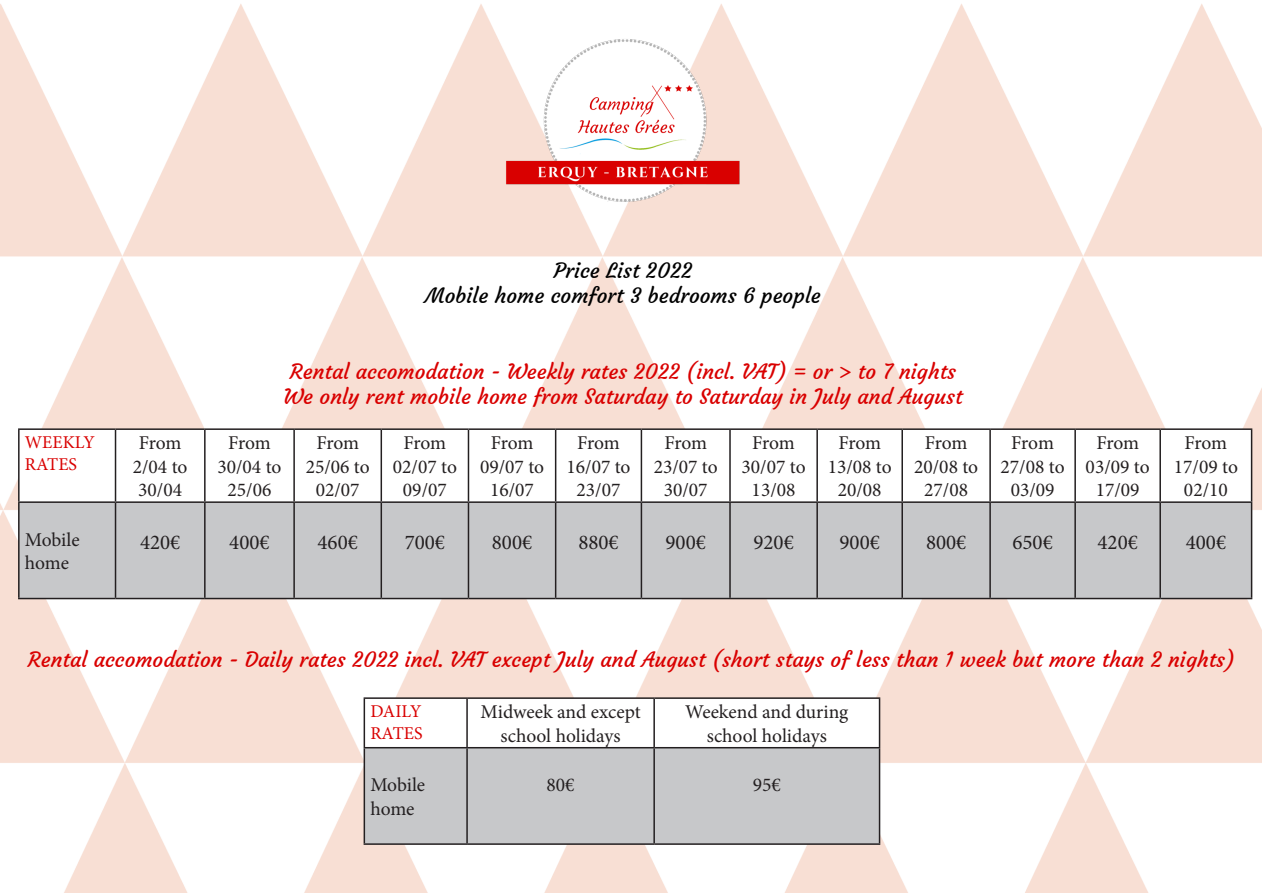
<style>
.page{position:relative;width:1263px;height:893px;background:#fff}
.page>*{position:absolute;margin:0;border:0;box-sizing:border-box;transform-origin:0 0}
.t1{font:21px "Courgette";color:#d90000}
.t2{font:21px "Minion Pro";color:#231f20}
.t3{font:21px "Courgette";color:#000}
.t4{font:19.5px/23.4px "Minion Pro";letter-spacing:-.005em;color:#231f20;text-align:center}
.t5{font:18px "Minion Pro";color:#d90000}
</style>
<div class="page">
<img style="left:0;top:4px;width:1261px;height:889px">
<svg style="left:365px;top:699px;width:514px;height:48px"></svg>
<div style="left:365px;top:748px;width:514px;height:95px;background:#c7c8ca"></div>
<hr style="left:364px;top:697px;width:103px;height:2px;background:#231f20">
<hr style="left:364px;top:699px;width:1px;height:48px;background:#231f20">
<hr style="left:467px;top:697px;width:187px;height:2px;background:#231f20">
<hr style="left:466px;top:699px;width:2px;height:48px;background:#231f20">
<hr style="left:654px;top:697px;width:226px;height:2px;background:#231f20">
<hr style="left:653px;top:699px;width:2px;height:48px;background:#231f20">
<hr style="left:879px;top:699px;width:1px;height:48px;background:#231f20">
<hr style="left:364px;top:747px;width:103px;height:1px;background:#231f20">
<hr style="left:364px;top:748px;width:1px;height:95px;background:#231f20">
<hr style="left:467px;top:747px;width:187px;height:1px;background:#231f20">
<hr style="left:466px;top:748px;width:2px;height:95px;background:#231f20">
<hr style="left:654px;top:747px;width:226px;height:1px;background:#231f20">
<hr style="left:653px;top:748px;width:2px;height:95px;background:#231f20">
<hr style="left:879px;top:748px;width:1px;height:95px;background:#231f20">
<hr style="left:364px;top:843px;width:103px;height:2px;background:#231f20">
<hr style="left:467px;top:843px;width:187px;height:2px;background:#231f20">
<hr style="left:654px;top:843px;width:226px;height:2px;background:#231f20">
<img style="left:502px;top:4px;width:242px;height:225px">
<svg style="left:20px;top:430px;width:1231px;height:71px"></svg>
<div style="left:20px;top:503px;width:1231px;height:95px;background:#c7c8ca"></div>
<hr style="left:18px;top:428px;width:98px;height:2px;background:#231f20">
<hr style="left:18px;top:430px;width:2px;height:71px;background:#231f20">
<hr style="left:116px;top:428px;width:89px;height:2px;background:#231f20">
<hr style="left:115px;top:430px;width:1px;height:71px;background:#231f20">
<hr style="left:205px;top:428px;width:89px;height:2px;background:#231f20">
<hr style="left:204px;top:430px;width:2px;height:71px;background:#231f20">
<hr style="left:294px;top:428px;width:87px;height:2px;background:#231f20">
<hr style="left:293px;top:430px;width:2px;height:71px;background:#231f20">
<hr style="left:381px;top:428px;width:87px;height:2px;background:#231f20">
<hr style="left:381px;top:430px;width:1px;height:71px;background:#231f20">
<hr style="left:468px;top:428px;width:88px;height:2px;background:#231f20">
<hr style="left:468px;top:430px;width:1px;height:71px;background:#231f20">
<hr style="left:556px;top:428px;width:85px;height:2px;background:#231f20">
<hr style="left:555px;top:430px;width:1px;height:71px;background:#231f20">
<hr style="left:641px;top:428px;width:89px;height:2px;background:#231f20">
<hr style="left:641px;top:430px;width:1px;height:71px;background:#231f20">
<hr style="left:730px;top:428px;width:87px;height:2px;background:#231f20">
<hr style="left:729px;top:430px;width:2px;height:71px;background:#231f20">
<hr style="left:817px;top:428px;width:85px;height:2px;background:#231f20">
<hr style="left:816px;top:430px;width:2px;height:71px;background:#231f20">
<hr style="left:902px;top:428px;width:88px;height:2px;background:#231f20">
<hr style="left:901px;top:430px;width:2px;height:71px;background:#231f20">
<hr style="left:990px;top:428px;width:85px;height:2px;background:#231f20">
<hr style="left:989px;top:430px;width:2px;height:71px;background:#231f20">
<hr style="left:1075px;top:428px;width:85px;height:2px;background:#231f20">
<hr style="left:1074px;top:430px;width:2px;height:71px;background:#231f20">
<hr style="left:1160px;top:428px;width:92px;height:2px;background:#231f20">
<hr style="left:1159px;top:430px;width:2px;height:71px;background:#231f20">
<hr style="left:1251px;top:430px;width:1px;height:71px;background:#231f20">
<hr style="left:18px;top:501px;width:98px;height:2px;background:#231f20">
<hr style="left:18px;top:503px;width:2px;height:95px;background:#231f20">
<hr style="left:116px;top:501px;width:89px;height:2px;background:#231f20">
<hr style="left:115px;top:503px;width:1px;height:95px;background:#231f20">
<hr style="left:205px;top:501px;width:89px;height:2px;background:#231f20">
<hr style="left:204px;top:503px;width:2px;height:95px;background:#231f20">
<hr style="left:294px;top:501px;width:87px;height:2px;background:#231f20">
<hr style="left:293px;top:503px;width:2px;height:95px;background:#231f20">
<hr style="left:381px;top:501px;width:87px;height:2px;background:#231f20">
<hr style="left:381px;top:503px;width:1px;height:95px;background:#231f20">
<hr style="left:468px;top:501px;width:88px;height:2px;background:#231f20">
<hr style="left:468px;top:503px;width:1px;height:95px;background:#231f20">
<hr style="left:556px;top:501px;width:85px;height:2px;background:#231f20">
<hr style="left:555px;top:503px;width:1px;height:95px;background:#231f20">
<hr style="left:641px;top:501px;width:89px;height:2px;background:#231f20">
<hr style="left:641px;top:503px;width:1px;height:95px;background:#231f20">
<hr style="left:730px;top:501px;width:87px;height:2px;background:#231f20">
<hr style="left:729px;top:503px;width:2px;height:95px;background:#231f20">
<hr style="left:817px;top:501px;width:85px;height:2px;background:#231f20">
<hr style="left:816px;top:503px;width:2px;height:95px;background:#231f20">
<hr style="left:902px;top:501px;width:88px;height:2px;background:#231f20">
<hr style="left:901px;top:503px;width:2px;height:95px;background:#231f20">
<hr style="left:990px;top:501px;width:85px;height:2px;background:#231f20">
<hr style="left:989px;top:503px;width:2px;height:95px;background:#231f20">
<hr style="left:1075px;top:501px;width:85px;height:2px;background:#231f20">
<hr style="left:1074px;top:503px;width:2px;height:95px;background:#231f20">
<hr style="left:1160px;top:501px;width:92px;height:2px;background:#231f20">
<hr style="left:1159px;top:503px;width:2px;height:95px;background:#231f20">
<hr style="left:1251px;top:503px;width:1px;height:95px;background:#231f20">
<hr style="left:18px;top:598px;width:98px;height:1px;background:#231f20">
<hr style="left:116px;top:598px;width:89px;height:1px;background:#231f20">
<hr style="left:205px;top:598px;width:89px;height:1px;background:#231f20">
<hr style="left:294px;top:598px;width:87px;height:1px;background:#231f20">
<hr style="left:381px;top:598px;width:87px;height:1px;background:#231f20">
<hr style="left:468px;top:598px;width:88px;height:1px;background:#231f20">
<hr style="left:556px;top:598px;width:85px;height:1px;background:#231f20">
<hr style="left:641px;top:598px;width:89px;height:1px;background:#231f20">
<hr style="left:730px;top:598px;width:87px;height:1px;background:#231f20">
<hr style="left:817px;top:598px;width:85px;height:1px;background:#231f20">
<hr style="left:902px;top:598px;width:88px;height:1px;background:#231f20">
<hr style="left:990px;top:598px;width:85px;height:1px;background:#231f20">
<hr style="left:1075px;top:598px;width:85px;height:1px;background:#231f20">
<hr style="left:1160px;top:598px;width:92px;height:1px;background:#231f20">
<p class="t3" style="left:554px;top:257px;width:140px">Price List 2022</p>
<p class="t3" style="left:425px;top:282px;width:397px">Mobile home comfort 3 bedrooms 6 people</p>
<p class="t5" style="left:25px;top:430px;width:71px">WEEKLY</p>
<p class="t5" style="left:25px;top:452px;width:54px">RATES</p>
<p class="t4" style="left:25px;top:528px;width:56px">Mobile</p>
<p class="t4" style="left:25px;top:551px;width:46px">home</p>
<p class="t1" style="left:290px;top:358px;width:668px">Rental accomodation - Weekly rates 2022 (incl. VAT) = or &gt; to 7 nights</p>
<p class="t1" style="left:283px;top:383px;width:681px">We only rent mobile home from Saturday to Saturday in July and August</p>
<p class="t4" style="left:133px;top:431px;width:56px">From<br>2/04 to<br>30/04</p>
<p class="t4" style="left:217px;top:431px;width:66px">From<br>30/04 to<br>25/06</p>
<p class="t4" style="left:306px;top:431px;width:66px">From<br>25/06 to<br>02/07</p>
<p class="t4" style="left:393px;top:431px;width:66px">From<br>02/07 to<br>09/07</p>
<p class="t4" style="left:480px;top:431px;width:66px">From<br>09/07 to<br>16/07</p>
<p class="t4" style="left:566px;top:431px;width:66px">From<br>16/07 to</p>
<p class="t4" style="left:577px;top:478px;width:45px">23/07</p>
<p class="t4" style="left:654px;top:431px;width:66px">From<br>23/07 to<br>30/07</p>
<p class="t4" style="left:741px;top:431px;width:66px">From<br>30/07 to<br>13/08</p>
<p class="t4" style="left:838px;top:431px;width:44px">From</p>
<p class="t4" style="left:828px;top:455px;width:66px">13/08 to<br>20/08</p>
<p class="t4" style="left:914px;top:431px;width:66px">From<br>20/08 to<br>27/08</p>
<p class="t4" style="left:1000px;top:431px;width:66px">From<br>27/08 to<br>03/09</p>
<p class="t4" style="left:1086px;top:431px;width:66px">From<br>03/09 to<br>17/09</p>
<p class="t4" style="left:1174px;top:431px;width:66px">From<br>17/09 to<br>02/10</p>
<p class="t2" style="left:140px;top:528px;width:42px">420€</p>
<p class="t2" style="left:229px;top:528px;width:42px">400€</p>
<p class="t2" style="left:318px;top:528px;width:42px">460€</p>
<p class="t2" style="left:405px;top:528px;width:42px">700€</p>
<p class="t2" style="left:492px;top:528px;width:42px">800€</p>
<p class="t2" style="left:578px;top:528px;width:42px">880€</p>
<p class="t2" style="left:665px;top:528px;width:42px">900€</p>
<p class="t2" style="left:753px;top:528px;width:42px">920€</p>
<p class="t2" style="left:839px;top:528px;width:42px">900€</p>
<p class="t2" style="left:926px;top:528px;width:42px">800€</p>
<p class="t2" style="left:1012px;top:528px;width:42px">650€</p>
<p class="t2" style="left:1097px;top:528px;width:42px">420€</p>
<p class="t2" style="left:1186px;top:528px;width:42px">400€</p>
<p class="t1" style="left:28px;top:647px;width:1209px">Rental accomodation - Daily rates 2022 incl. VAT except July and August (short stays of less than 1 week but more than 2 nights)</p>
<p class="t5" style="left:370px;top:699px;width:53px">DAILY</p>
<p class="t5" style="left:370px;top:721px;width:54px">RATES</p>
<p class="t4" style="left:481px;top:700px;width:162px">Midweek and except school holidays</p>
<p class="t4" style="left:685px;top:700px;width:165px">Weekend and during school holidays</p>
<p class="t4" style="left:370px;top:773px;width:56px">Mobile</p>
<p class="t4" style="left:370px;top:797px;width:46px">home</p>
<p class="t4" style="left:547px;top:773px;width:30px">80€</p>
<p class="t4" style="left:753px;top:773px;width:30px">95€</p>
</div>
